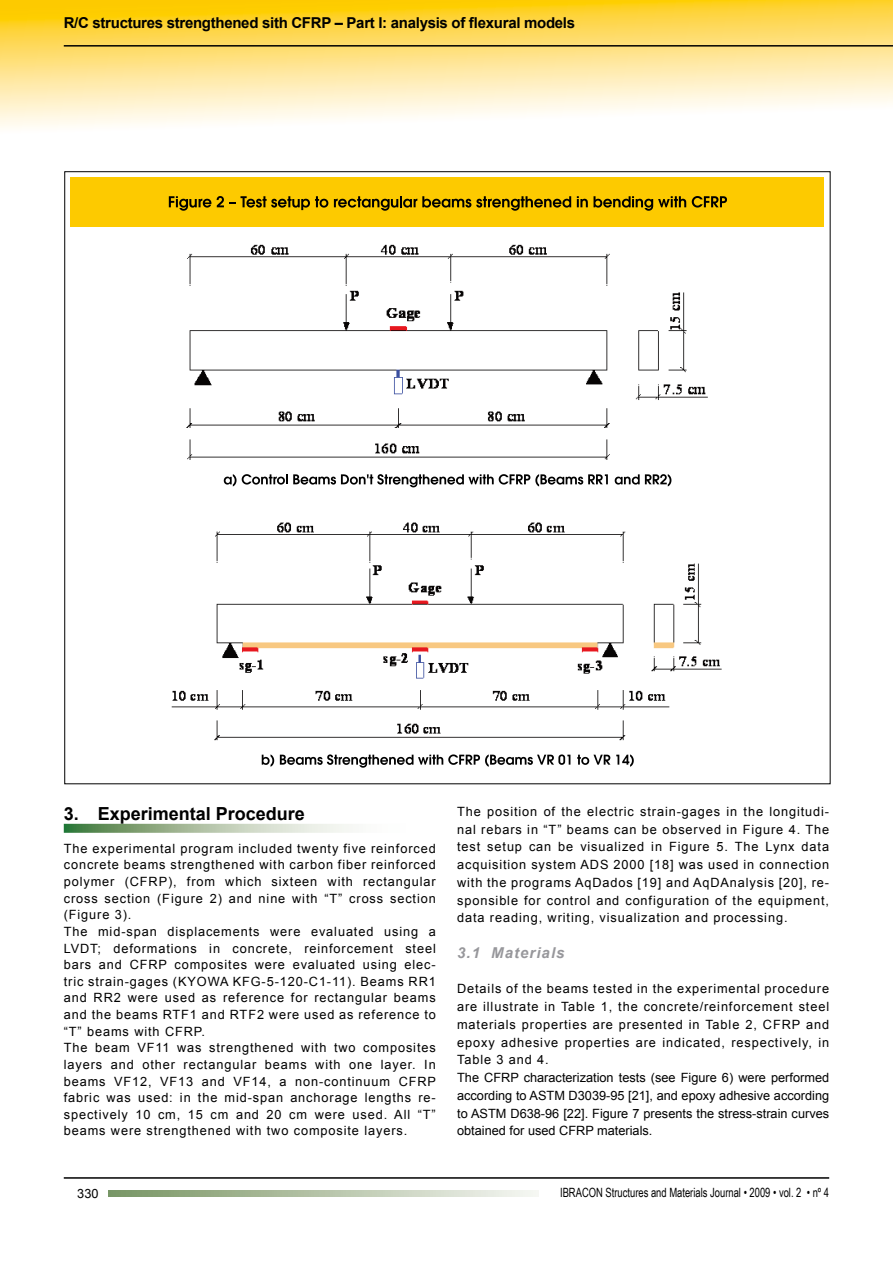
<style>
.page{position:relative;width:893px;height:1263px;background:#fff}
.page>*{position:absolute;margin:0;border:0;box-sizing:border-box;transform-origin:0 0}
.t1{font:700 18px "Arial";color:#000}
.t2{font:700 15px "Arial";letter-spacing:-.02em;color:#000}
.t3{font:italic 700 15px "Arial";letter-spacing:.07em;color:#97979b}
.t4{font:12.75px/16.6px "Arial";letter-spacing:.07em;color:#000}
.t5{font:12.75px "Arial Narrow";color:#000;scale:.9 1}
</style>
<div class="page">
<svg style="left:0;top:0;width:893px;height:128px;background:#fee691"></svg>
<hr style="left:64px;top:1177px;width:765px;height:2px;background:#000">
<hr style="left:64px;top:45px;width:829px;height:2px;background:#000">
<svg style="left:108px;top:1190px;width:431px;height:6px;background:#b6c5aa"></svg>
<svg style="left:64px;top:824px;width:288px;height:9px;background:#abc1a4"></svg>
<div style="left:64px;top:171px;width:766px;height:613px;background:#fff;border:1px solid #000"></div>
<div style="left:71px;top:177px;width:753px;height:50px;background:#fdca00"></div>
<svg style="left:169px;top:196px;width:42px;height:15px"></svg>
<svg style="left:217px;top:196px;width:111px;height:14px"></svg>
<svg style="left:334px;top:196px;width:237px;height:15px"></svg>
<svg style="left:577px;top:196px;width:109px;height:15px"></svg>
<svg style="left:692px;top:196px;width:35px;height:12px"></svg>
<img style="left:186px;top:244px;width:522px;height:216px">
<svg style="left:224px;top:474px;width:384px;height:13px"></svg>
<svg style="left:615px;top:474px;width:56px;height:12px"></svg>
<svg style="left:262px;top:754px;width:12px;height:13px"></svg>
<svg style="left:280px;top:754px;width:290px;height:14px"></svg>
<svg style="left:577px;top:755px;width:33px;height:10px"></svg>
<svg style="left:616px;top:754px;width:18px;height:13px"></svg>
<img style="left:171px;top:522px;width:551px;height:219px">
<p class="t2" style="left:64px;top:13px;width:513px">R/C structures strengthened sith CFRP – Part I: analysis of flexural models</p>
<h1 class="t1" style="left:64px;top:801px;width:243px">3. Experimental Procedure</h1>
<p class="t4" style="left:64px;top:840px;width:374px">The experimental program included twenty five reinforced concrete beams strengthened with carbon fiber reinforced polymer (CFRP), from which sixteen with rectangular cross section (Figure 2) and nine with “T” cross section (Figure 3).<br>The mid-span displacements were evaluated using a LVDT; deformations in concrete, reinforcement steel bars and CFRP composites were evaluated using elec&shy;tric strain-gages (KYOWA KFG-5-120-C1-11). Beams RR1 and RR2 were used as reference for rectangular beams and the beams RTF1 and RTF2 were used as reference to “T” beams with CFRP.<br>The beam VF11 was strengthened with two composites layers and other rectangular beams with one layer. In beams VF12, VF13 and VF14, a non-continuum CFRP fabric was used: in the mid-span anchorage lengths re&shy;spectively 10 cm, 15 cm and 20 cm were used. All “T” beams were strengthened with two composite layers.</p>
<p class="t4" style="left:457px;top:802px;width:374px;line-height:17.7px;text-align:justify">The position of the electric strain-gages in the longitudi&shy;nal rebars in “T” beams can be observed in Figure 4. The test setup can be visualized in Figure 5. The Lynx data acquisition system ADS 2000 [18] was used in connection with the programs AqDados [19] and AqDAnalysis [20], re&shy;sponsible for control and configuration of the equipment, data reading, writing, visualization and processing.</p>
<p class="t3" style="left:457px;top:943px;width:109px">3.1 Materials</p>
<p class="t4" style="left:457px;top:980px;width:374px;line-height:17.7px">Details of the beams tested in the experimental procedure are illustrate in Table 1, the concrete/reinforcement steel materials properties are presented in Table 2, CFRP and epoxy adhesive properties are indicated, respectively, in Table 3 and 4.<br>The CFRP characterization tests (see Figure 6) were performed according to ASTM D3039-95 [21], and epoxy adhesive according to ASTM D638-96 [22]. Figure 7 presents the stress-strain curves obtained for used CFRP materials.</p>
<p class="t4" style="left:77px;top:1185px;width:23px">330</p>
<p class="t5" style="left:560px;top:1183px;width:300px">IBRACON Structures and Materials Journal • 2009 • vol. 2 • nº 4</p>
</div>
